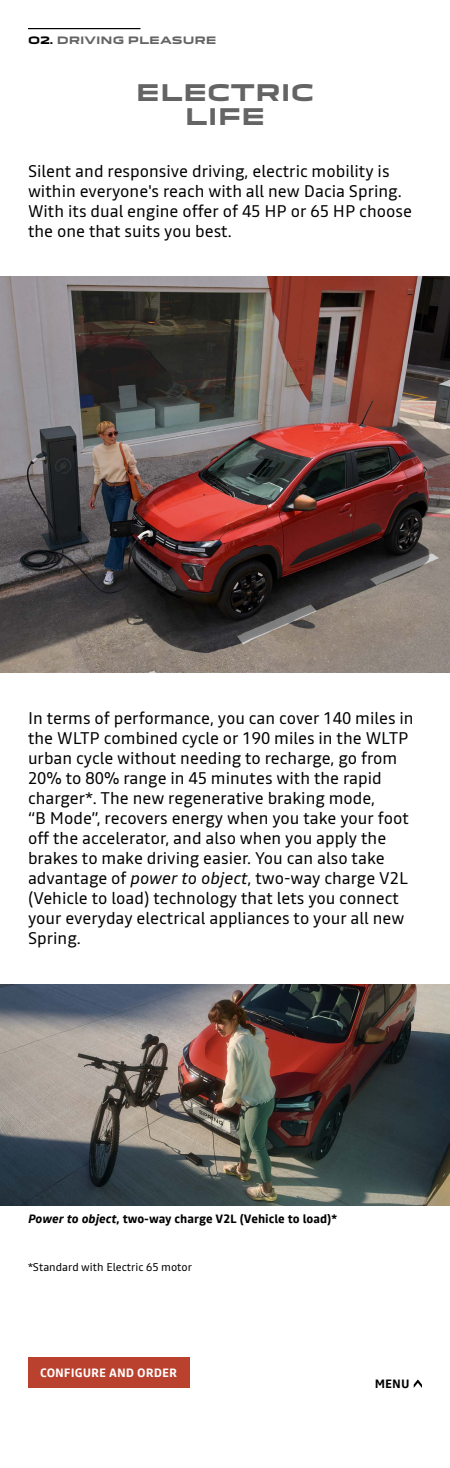
<style>
.page{position:relative;width:450px;height:1468px;background:#fff}
.page>*{position:absolute;margin:0;border:0;box-sizing:border-box;transform-origin:0 0}
.t1{font:700 22.4px/24.4px "Dacia Block Extended";color:#646464;text-align:center}
.t2{font:16.8px/20px "Read";color:#000}
.t3{font:700 12px "Read";color:#000}
.t4{font:700 12px "Read";color:#fff}
.t5{font:11.2px "Read";color:#000}
.t6{font:700 10px "Dacia Block Extended";color:#646464}
.s1{color:#000}
.s2{font-style:italic}
</style>
<div class="page">
<img style="left:0;top:277px;width:450px;height:395px">
<img style="left:0;top:984px;width:450px;height:221px">
<hr style="left:28px;top:28px;width:112px;height:1px;background:#000">
<svg style="left:414px;top:1379px;width:8px;height:8px"></svg>
<div style="left:28px;top:1357px;width:161px;height:30px;background:#b9412d"></div>
<p class="t6" style="left:28px;top:35px;width:190px"><span class="s1">O2.</span> DRIVING PLEASURE</p>
<h1 class="t1" style="left:136px;top:81px;width:180px">ELECTRIC<br>LIFE</h1>
<p class="t2" style="left:28px;top:161px;width:386px">Silent and responsive driving, electric mobility is within everyone's reach with all new Dacia Spring.<br>With its dual engine offer of 45 HP or 65 HP choose the one that suits you best.</p>
<p class="t2" style="left:28px;top:708px;width:387px">In terms of performance, you can cover 140 miles in the WLTP combined cycle or 190 miles in the WLTP urban cycle without needing to recharge, go from 20% to 80% range in 45 minutes with the rapid charger*. The new regenerative braking mode,<br>“B Mode”, recovers energy when you take your foot off the accelerator, and also when you apply the brakes to make driving easier. You can also take advantage of <span class="s2">power to object</span>, two-way charge V2L (Vehicle to load) technology that lets you connect your everyday electrical appliances to your all new Spring.</p>
<p class="t3" style="left:28px;top:1210px;width:311px"><span class="s2">Power to object</span>, two-way charge V2L (Vehicle to load)*</p>
<p class="t5" style="left:28px;top:1259px;width:166px">*Standard with Electric 65 motor</p>
<p class="t4" style="left:40px;top:1364px;width:139px">CONFIGURE AND ORDER</p>
<p class="t3" style="left:375px;top:1375px;width:36px">MENU</p>
</div>
